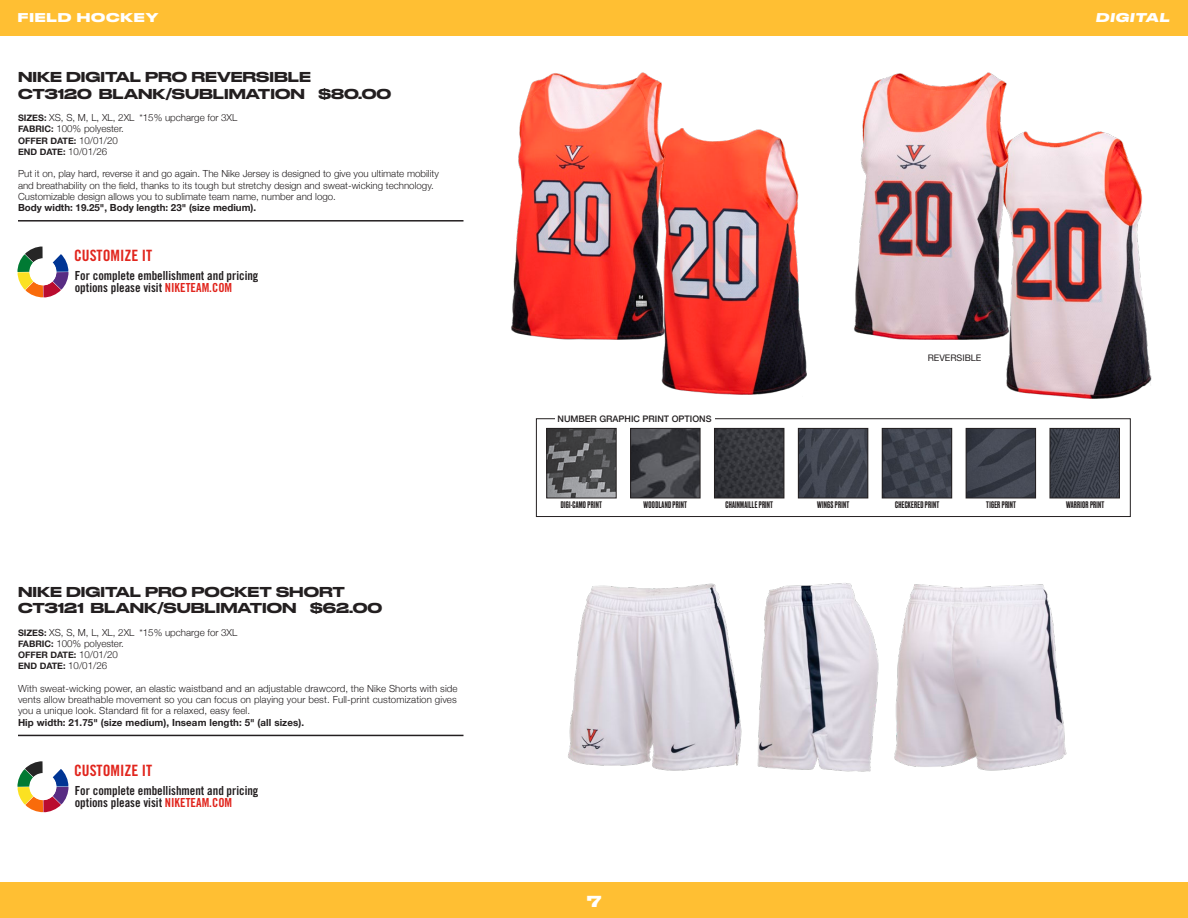
<style>
.page{position:relative;width:1188px;height:918px;background:#fff}
.page>*{position:absolute;margin:0;border:0;box-sizing:border-box;transform-origin:0 0}
.t1{font:15.6px "Trade Gothic Bold Cond Twenty";color:#e1251d}
.t2{font:700 15px "Druk Wide";color:#fff}
.Not_NEW_Paragraph{font:500 13.5px "Druk Wide";color:#231f20}
.t3{font:12.45px/12.3px "Trade Gothic Bold Cond Twenty";color:#231f20}
.t4{font:700 12px "Druk Wide";letter-spacing:.07em;color:#fff}
.t5{font:italic 700 12px "Druk Wide";letter-spacing:.07em;color:#fff}
.BODY_COPY_with_Rule{font:300 9.75px/11.2px "Helvetica Neue";color:#231f20}
.SIZE_FABRIC_DATE_Nested{font:300 9.75px "Helvetica Neue";color:#231f20}
.BODY_COPY_with_Rule-2{font:700 9.75px "Helvetica Neue";letter-spacing:.01em;color:#231f20}
.t6{font:500 9px "Druk";letter-spacing:.03em;color:#231f20}
.SIZE_FABRIC_DATE_Nested-2{font:700 9px "Helvetica Neue";color:#231f20}
.t7{font:500 9px "Helvetica Neue";color:#231f20}
.Color_Code_Color_Name{font:9px "Helvetica Neue";color:#231f20}
.s1{font-weight:700;font-size:9px}
.s2{font-weight:300;font-size:9.75px}
.s3{color:#e1251d}
</style>
<div class="page">
<div style="left:0;top:0;width:1188px;height:36px;background:#ffbf33"></div>
<div style="left:0;top:882px;width:1188px;height:36px;background:#ffbf33"></div>
<hr style="left:18px;top:220px;width:446px;height:2px;background:#231f20">
<hr style="left:18px;top:735px;width:446px;height:1px;background:#231f20">
<svg style="left:17px;top:246px;width:52px;height:52px"></svg>
<div style="left:29px;top:258px;width:27px;height:27px;background:#fff;border-radius:50%"></div>
<svg style="left:17px;top:761px;width:52px;height:52px"></svg>
<div style="left:29px;top:773px;width:27px;height:27px;background:#fff;border-radius:50%"></div>
<img style="left:568px;top:583px;width:311px;height:189px">
<img style="left:894px;top:584px;width:173px;height:187px">
<img style="left:661px;top:129px;width:146px;height:266px">
<img style="left:1006px;top:131px;width:146px;height:268px">
<img style="left:854px;top:72px;width:181px;height:269px">
<img style="left:511px;top:72px;width:181px;height:269px">
<div style="left:536px;top:418px;width:595px;height:99px;border:1px solid #231f20"></div>
<div style="left:555px;top:413px;width:159px;height:12px;background:#fff"></div>
<svg style="left:714px;top:428px;width:70px;height:70px;background:#35363a"></svg>
<svg style="left:882px;top:428px;width:70px;height:70px;background:#3c404b"></svg>
<svg style="left:630px;top:428px;width:71px;height:70px;background:#424348"></svg>
<svg style="left:798px;top:428px;width:70px;height:70px;background:#3e424c"></svg>
<svg style="left:546px;top:428px;width:71px;height:70px;background:#5a5b5d"></svg>
<svg style="left:966px;top:428px;width:70px;height:70px;background:#3e414c"></svg>
<svg style="left:1050px;top:428px;width:70px;height:70px;background:#3c404a"></svg>
<p class="t4" style="left:18px;top:8px;width:142px">FIELD HOCKEY</p>
<p class="t5" style="left:1096px;top:8px;width:75px">DIGITAL</p>
<p class="Not_NEW_Paragraph" style="left:18px;top:66px;width:294px">NIKE DIGITAL PRO REVERSIBLE</p>
<p class="Not_NEW_Paragraph" style="left:18px;top:82px;width:375px">CT3120 BLANK/SUBLIMATION $80.00</p>
<p class="SIZE_FABRIC_DATE_Nested" style="left:18px;top:110px;width:221px"><span class="s1">SIZES:</span> XS, S, M, L, XL, 2XL *15% upcharge for 3XL</p>
<p class="SIZE_FABRIC_DATE_Nested" style="left:18px;top:121px;width:107px"><span class="s1">FABRIC:</span> 100% polyester.</p>
<p class="SIZE_FABRIC_DATE_Nested-2" style="left:18px;top:133px;width:102px">OFFER DATE: <span class="s2">10/01/20</span></p>
<p class="SIZE_FABRIC_DATE_Nested-2" style="left:18px;top:145px;width:91px">END DATE: <span class="s2">10/01/26</span></p>
<p class="BODY_COPY_with_Rule" style="left:18px;top:167px;width:422px">Put it on, play hard, reverse it and go again. The Nike Jersey is designed to give you ultimate mobility and breathability on the field, thanks to its tough but stretchy design and sweat-wicking technology.<br>Customizable design allows you to sublimate team name, number and logo.</p>
<p class="BODY_COPY_with_Rule-2" style="left:18px;top:200px;width:240px">Body width: 19.25", Body length: 23" (size medium).</p>
<p class="t1" style="left:74px;top:246px;width:80px">CUSTOMIZE IT</p>
<p class="t3" style="left:75px;top:269px;width:185px">For complete embellishment and pricing options please visit <span class="s3">NIKETEAM.COM</span></p>
<p class="Not_NEW_Paragraph" style="left:18px;top:581px;width:329px">NIKE DIGITAL PRO POCKET SHORT</p>
<p class="Not_NEW_Paragraph" style="left:18px;top:597px;width:366px">CT3121 BLANK/SUBLIMATION $62.00</p>
<p class="SIZE_FABRIC_DATE_Nested" style="left:18px;top:624px;width:221px"><span class="s1">SIZES:</span> XS, S, M, L, XL, 2XL *15% upcharge for 3XL</p>
<p class="SIZE_FABRIC_DATE_Nested" style="left:18px;top:636px;width:107px"><span class="s1">FABRIC:</span> 100% polyester.</p>
<p class="SIZE_FABRIC_DATE_Nested-2" style="left:18px;top:648px;width:102px">OFFER DATE: <span class="s2">10/01/20</span></p>
<p class="SIZE_FABRIC_DATE_Nested-2" style="left:18px;top:659px;width:91px">END DATE: <span class="s2">10/01/26</span></p>
<p class="BODY_COPY_with_Rule" style="left:18px;top:682px;width:441px;text-align:justify">With sweat-wicking power, an elastic waistband and an adjustable drawcord, the Nike Shorts with side vents allow breathable movement so you can focus on playing your best. Full-print customization gives you a unique look. Standard fit for a relaxed, easy feel.</p>
<p class="BODY_COPY_with_Rule-2" style="left:18px;top:715px;width:288px">Hip width: 21.75" (size medium), Inseam length: 5" (all sizes).</p>
<p class="t1" style="left:74px;top:761px;width:80px">CUSTOMIZE IT</p>
<p class="t3" style="left:75px;top:784px;width:185px">For complete embellishment and pricing options please visit <span class="s3">NIKETEAM.COM</span></p>
<p class="t7" style="left:558px;top:411px;width:156px">NUMBER GRAPHIC PRINT OPTIONS</p>
<p class="Color_Code_Color_Name" style="left:928px;top:351px;width:55px">REVERSIBLE</p>
<p class="t6" style="left:561px;top:499px;width:43px">DIGI-CAMO PRINT</p>
<p class="t6" style="left:644px;top:499px;width:45px">WOODLAND PRINT</p>
<p class="t6" style="left:725px;top:499px;width:49px">CHAINMAILLE PRINT</p>
<p class="t6" style="left:817px;top:499px;width:34px">WINGS PRINT</p>
<p class="t6" style="left:895px;top:499px;width:46px">CHECKERED PRINT</p>
<p class="t6" style="left:986px;top:499px;width:31px">TIGER PRINT</p>
<p class="t6" style="left:1066px;top:499px;width:40px">WARRIOR PRINT</p>
<h2 class="t2" style="left:587px;top:888px;width:16px">7</h2>
</div>
